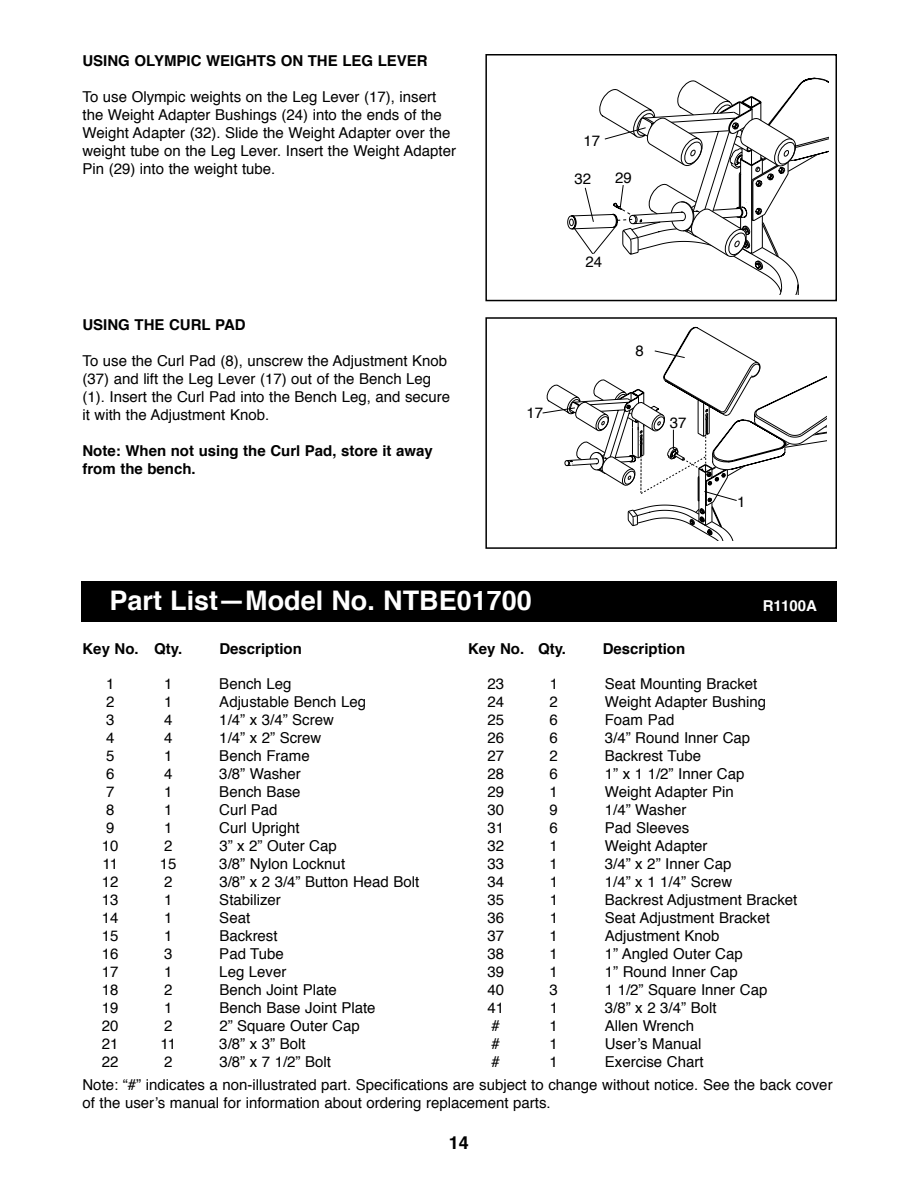
<style>
.page{position:relative;width:918px;height:1188px;background:#fff}
.page>*{position:absolute;margin:0;border:0;box-sizing:border-box;transform-origin:0 0}
.t1{font:700 27px "Helvetica";color:#fff}
.t2{font:700 18px "Helvetica";color:#000}
.t3{font:15px/18px "Helvetica";color:#000}
.t4{font:700 15px/18px "Helvetica";color:#000}
.t5{font:700 15px "Helvetica";color:#fff}
</style>
<div class="page">
<div style="left:81px;top:581px;width:756px;height:41px;background:#000"></div>
<div style="left:485px;top:54px;width:352px;height:247px;border:2px solid #000"></div>
<svg style="left:567px;top:77px;width:262px;height:218px"></svg>
<div style="left:485px;top:317px;width:352px;height:232px;border:2px solid #000"></div>
<svg style="left:542px;top:327px;width:285px;height:214px"></svg>
<p class="t4" style="left:82px;top:53px;width:347px">USING OLYMPIC WEIGHTS ON THE LEG LEVER</p>
<p class="t3" style="left:82px;top:89px;width:375px">To use Olympic weights on the Leg Lever (17), insert the Weight Adapter Bushings (24) into the ends of the Weight Adapter (32). Slide the Weight Adapter over the weight tube on the Leg Lever. Insert the Weight Adapter Pin (29) into the weight tube.</p>
<p class="t4" style="left:82px;top:317px;width:165px">USING THE CURL PAD</p>
<p class="t3" style="left:82px;top:353px;width:369px">To use the Curl Pad (8), unscrew the Adjustment Knob (37) and lift the Leg Lever (17) out of the Bench Leg (1). Insert the Curl Pad into the Bench Leg, and secure it with the Adjustment Knob.</p>
<p class="t4" style="left:82px;top:443px;width:352px">Note: When not using the Curl Pad, store it away from the bench.</p>
<p class="t3" style="left:526px;top:405px;width:18px">17</p>
<p class="t3" style="left:583px;top:133px;width:18px">17</p>
<p class="t3" style="left:575px;top:171px;width:18px">32</p>
<p class="t3" style="left:615px;top:170px;width:18px">29</p>
<p class="t3" style="left:585px;top:254px;width:18px">24</p>
<p class="t3" style="left:636px;top:342px;width:10px">8</p>
<p class="t3" style="left:670px;top:415px;width:18px">37</p>
<p class="t3" style="left:737px;top:494px;width:10px">1</p>
<h1 class="t1" style="left:110px;top:589px;width:424px">Part List—Model No. NTBE01700</h1>
<p class="t5" style="left:763px;top:599px;width:56px">R1100A</p>
<p class="t4" style="left:82px;top:641px;width:101px">Key No. Qty.</p>
<p class="t4" style="left:219px;top:641px;width:84px">Description</p>
<p class="t4" style="left:468px;top:641px;width:100px">Key No. Qty.</p>
<p class="t4" style="left:603px;top:641px;width:84px">Description</p>
<p class="t3" style="left:106px;top:676px;width:10px">1</p>
<p class="t3" style="left:164px;top:676px;width:10px">1</p>
<p class="t3" style="left:219px;top:676px;width:74px">Bench Leg</p>
<p class="t3" style="left:106px;top:694px;width:10px">2</p>
<p class="t3" style="left:164px;top:694px;width:10px">1</p>
<p class="t3" style="left:219px;top:694px;width:148px">Adjustable Bench Leg</p>
<p class="t3" style="left:106px;top:712px;width:10px">3</p>
<p class="t3" style="left:164px;top:712px;width:10px">4</p>
<p class="t3" style="left:219px;top:712px;width:116px">1/4” x 3/4” Screw</p>
<p class="t3" style="left:106px;top:730px;width:10px">4</p>
<p class="t3" style="left:164px;top:730px;width:10px">4</p>
<p class="t3" style="left:219px;top:730px;width:104px">1/4” x 2” Screw</p>
<p class="t3" style="left:106px;top:748px;width:10px">5</p>
<p class="t3" style="left:164px;top:748px;width:10px">1</p>
<p class="t3" style="left:219px;top:748px;width:92px">Bench Frame</p>
<p class="t3" style="left:106px;top:766px;width:10px">6</p>
<p class="t3" style="left:164px;top:766px;width:10px">4</p>
<p class="t3" style="left:219px;top:766px;width:83px">3/8” Washer</p>
<p class="t3" style="left:106px;top:784px;width:10px">7</p>
<p class="t3" style="left:164px;top:784px;width:10px">1</p>
<p class="t3" style="left:219px;top:784px;width:83px">Bench Base</p>
<p class="t3" style="left:106px;top:802px;width:10px">8</p>
<p class="t3" style="left:164px;top:802px;width:10px">1</p>
<p class="t3" style="left:219px;top:802px;width:60px">Curl Pad</p>
<p class="t3" style="left:106px;top:820px;width:10px">9</p>
<p class="t3" style="left:164px;top:820px;width:10px">1</p>
<p class="t3" style="left:219px;top:820px;width:82px">Curl Upright</p>
<p class="t3" style="left:102px;top:838px;width:18px">10</p>
<p class="t3" style="left:164px;top:838px;width:10px">2</p>
<p class="t3" style="left:219px;top:838px;width:119px">3” x 2” Outer Cap</p>
<p class="t3" style="left:103px;top:856px;width:17px">11</p>
<p class="t3" style="left:160px;top:856px;width:18px">15</p>
<p class="t3" style="left:219px;top:856px;width:127px">3/8” Nylon Locknut</p>
<p class="t3" style="left:102px;top:874px;width:18px">12</p>
<p class="t3" style="left:164px;top:874px;width:10px">2</p>
<p class="t3" style="left:219px;top:874px;width:202px">3/8” x 2 3/4” Button Head Bolt</p>
<p class="t3" style="left:102px;top:892px;width:18px">13</p>
<p class="t3" style="left:164px;top:892px;width:10px">1</p>
<p class="t3" style="left:219px;top:892px;width:63px">Stabilizer</p>
<p class="t3" style="left:102px;top:910px;width:18px">14</p>
<p class="t3" style="left:164px;top:910px;width:10px">1</p>
<p class="t3" style="left:219px;top:910px;width:32px">Seat</p>
<p class="t3" style="left:102px;top:928px;width:18px">15</p>
<p class="t3" style="left:164px;top:928px;width:10px">1</p>
<p class="t3" style="left:219px;top:928px;width:60px">Backrest</p>
<p class="t3" style="left:102px;top:946px;width:18px">16</p>
<p class="t3" style="left:164px;top:946px;width:10px">3</p>
<p class="t3" style="left:219px;top:946px;width:66px">Pad Tube</p>
<p class="t3" style="left:102px;top:964px;width:18px">17</p>
<p class="t3" style="left:164px;top:964px;width:10px">1</p>
<p class="t3" style="left:219px;top:964px;width:69px">Leg Lever</p>
<p class="t3" style="left:102px;top:982px;width:18px">18</p>
<p class="t3" style="left:164px;top:982px;width:10px">2</p>
<p class="t3" style="left:219px;top:982px;width:119px">Bench Joint Plate</p>
<p class="t3" style="left:102px;top:1000px;width:18px">19</p>
<p class="t3" style="left:164px;top:1000px;width:10px">1</p>
<p class="t3" style="left:219px;top:1000px;width:158px">Bench Base Joint Plate</p>
<p class="t3" style="left:102px;top:1018px;width:18px">20</p>
<p class="t3" style="left:164px;top:1018px;width:10px">2</p>
<p class="t3" style="left:219px;top:1018px;width:142px">2” Square Outer Cap</p>
<p class="t3" style="left:102px;top:1036px;width:18px">21</p>
<p class="t3" style="left:161px;top:1036px;width:17px">11</p>
<p class="t3" style="left:219px;top:1036px;width:88px">3/8” x 3” Bolt</p>
<p class="t3" style="left:102px;top:1054px;width:18px">22</p>
<p class="t3" style="left:164px;top:1054px;width:10px">2</p>
<p class="t3" style="left:219px;top:1054px;width:113px">3/8” x 7 1/2” Bolt</p>
<p class="t3" style="left:487px;top:676px;width:18px">23</p>
<p class="t3" style="left:550px;top:676px;width:10px">1</p>
<p class="t3" style="left:605px;top:676px;width:154px">Seat Mounting Bracket</p>
<p class="t3" style="left:487px;top:694px;width:18px">24</p>
<p class="t3" style="left:550px;top:694px;width:10px">2</p>
<p class="t3" style="left:605px;top:694px;width:163px">Weight Adapter Bushing</p>
<p class="t3" style="left:487px;top:712px;width:18px">25</p>
<p class="t3" style="left:550px;top:712px;width:10px">6</p>
<p class="t3" style="left:605px;top:712px;width:71px">Foam Pad</p>
<p class="t3" style="left:487px;top:730px;width:18px">26</p>
<p class="t3" style="left:550px;top:730px;width:10px">6</p>
<p class="t3" style="left:605px;top:730px;width:147px">3/4” Round Inner Cap</p>
<p class="t3" style="left:487px;top:748px;width:18px">27</p>
<p class="t3" style="left:550px;top:748px;width:10px">2</p>
<p class="t3" style="left:605px;top:748px;width:98px">Backrest Tube</p>
<p class="t3" style="left:487px;top:766px;width:18px">28</p>
<p class="t3" style="left:550px;top:766px;width:10px">6</p>
<p class="t3" style="left:605px;top:766px;width:141px">1” x 1 1/2” Inner Cap</p>
<p class="t3" style="left:487px;top:784px;width:18px">29</p>
<p class="t3" style="left:550px;top:784px;width:10px">1</p>
<p class="t3" style="left:605px;top:784px;width:130px">Weight Adapter Pin</p>
<p class="t3" style="left:487px;top:802px;width:18px">30</p>
<p class="t3" style="left:550px;top:802px;width:10px">9</p>
<p class="t3" style="left:605px;top:802px;width:83px">1/4” Washer</p>
<p class="t3" style="left:487px;top:820px;width:18px">31</p>
<p class="t3" style="left:550px;top:820px;width:10px">6</p>
<p class="t3" style="left:605px;top:820px;width:86px">Pad Sleeves</p>
<p class="t3" style="left:487px;top:838px;width:18px">32</p>
<p class="t3" style="left:550px;top:838px;width:10px">1</p>
<p class="t3" style="left:605px;top:838px;width:104px">Weight Adapter</p>
<p class="t3" style="left:487px;top:856px;width:18px">33</p>
<p class="t3" style="left:550px;top:856px;width:10px">1</p>
<p class="t3" style="left:605px;top:856px;width:128px">3/4” x 2” Inner Cap</p>
<p class="t3" style="left:487px;top:874px;width:18px">34</p>
<p class="t3" style="left:550px;top:874px;width:10px">1</p>
<p class="t3" style="left:605px;top:874px;width:129px">1/4” x 1 1/4” Screw</p>
<p class="t3" style="left:487px;top:892px;width:18px">35</p>
<p class="t3" style="left:550px;top:892px;width:10px">1</p>
<p class="t3" style="left:605px;top:892px;width:194px">Backrest Adjustment Bracket</p>
<p class="t3" style="left:487px;top:910px;width:18px">36</p>
<p class="t3" style="left:550px;top:910px;width:10px">1</p>
<p class="t3" style="left:605px;top:910px;width:167px">Seat Adjustment Bracket</p>
<p class="t3" style="left:487px;top:928px;width:18px">37</p>
<p class="t3" style="left:550px;top:928px;width:10px">1</p>
<p class="t3" style="left:605px;top:928px;width:116px">Adjustment Knob</p>
<p class="t3" style="left:487px;top:946px;width:18px">38</p>
<p class="t3" style="left:550px;top:946px;width:10px">1</p>
<p class="t3" style="left:605px;top:946px;width:139px">1” Angled Outer Cap</p>
<p class="t3" style="left:487px;top:964px;width:18px">39</p>
<p class="t3" style="left:550px;top:964px;width:10px">1</p>
<p class="t3" style="left:605px;top:964px;width:134px">1” Round Inner Cap</p>
<p class="t3" style="left:487px;top:982px;width:18px">40</p>
<p class="t3" style="left:550px;top:982px;width:10px">3</p>
<p class="t3" style="left:605px;top:982px;width:164px">1 1/2” Square Inner Cap</p>
<p class="t3" style="left:487px;top:1000px;width:18px">41</p>
<p class="t3" style="left:550px;top:1000px;width:10px">1</p>
<p class="t3" style="left:605px;top:1000px;width:113px">3/8” x 2 3/4” Bolt</p>
<p class="t3" style="left:492px;top:1018px;width:10px">#</p>
<p class="t3" style="left:550px;top:1018px;width:10px">1</p>
<p class="t3" style="left:605px;top:1018px;width:91px">Allen Wrench</p>
<p class="t3" style="left:492px;top:1036px;width:10px">#</p>
<p class="t3" style="left:550px;top:1036px;width:10px">1</p>
<p class="t3" style="left:605px;top:1036px;width:98px">User’s Manual</p>
<p class="t3" style="left:492px;top:1054px;width:10px">#</p>
<p class="t3" style="left:550px;top:1054px;width:10px">1</p>
<p class="t3" style="left:605px;top:1054px;width:100px">Exercise Chart</p>
<p class="t3" style="left:82px;top:1077px;width:752px">Note: “#” indicates a non-illustrated part. Specifications are subject to change without notice. See the back cover of the user’s manual for information about ordering replacement parts.</p>
<p class="t2" style="left:449px;top:1135px;width:22px">14</p>
</div>
